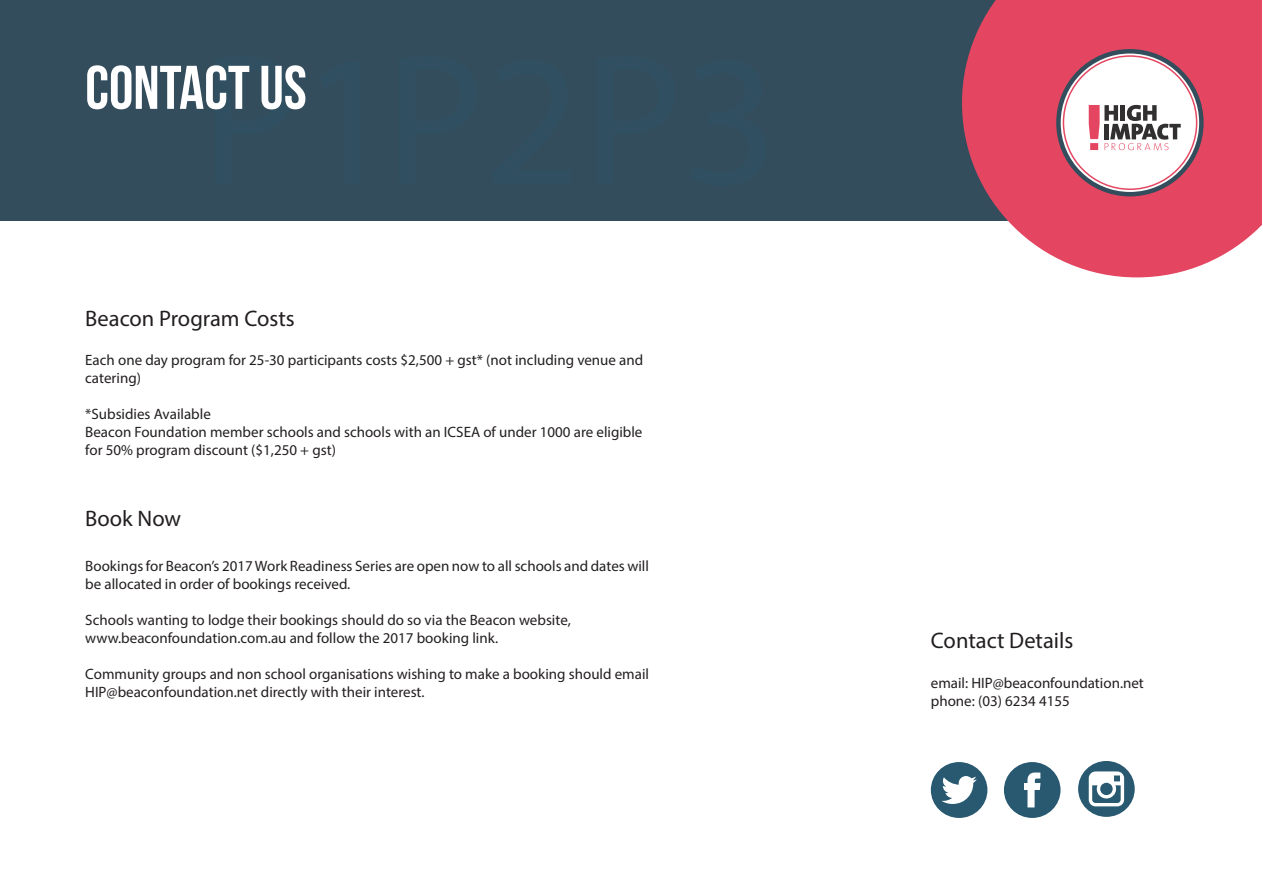
<style>
.page{position:relative;width:1263px;height:893px;background:#fff}
.page>*{position:absolute;margin:0;border:0;box-sizing:border-box;transform-origin:0 0}
.t1{font:61.5px "Bebas Neue";color:#fff}
.t2{font:22.5px "Myriad Pro";color:#231f20}
.t3{font:15px/18px "Myriad Pro";color:#231f20}
</style>
<div class="page">
<div style="left:0;top:0;width:1262px;height:220px;background:#334d5c"></div>
<svg style="left:962px;top:0;width:299px;height:277px;background:#dd5970"></svg>
<svg style="left:1058px;top:51px;width:143px;height:143px;background:#f0e9ec"></svg>
<div style="left:1056px;top:49px;width:147px;height:147px;border:4px solid #334d5c;border-radius:50%"></div>
<svg style="left:1089px;top:105px;width:92px;height:45px;background:#baa7ab"></svg>
<div style="left:931px;top:762px;width:56px;height:56px;background:#285971;border-radius:50%"></div>
<svg style="left:941px;top:776px;width:36px;height:28px"></svg>
<div style="left:1004px;top:762px;width:56px;height:56px;background:#285971;border-radius:50%"></div>
<svg style="left:1024px;top:772px;width:16px;height:35px"></svg>
<div style="left:1078px;top:761px;width:57px;height:56px;background:#285971;border-radius:50%"></div>
<svg style="left:1089px;top:771px;width:35px;height:35px"></svg>
<h1 class="t1" style="left:85px;top:54px;width:223px">CONTACT US</h1>
<h2 class="t2" style="left:85px;top:304px;width:211px">Beacon Program Costs</h2>
<p class="t3" style="left:85px;top:351px;width:559px">Each one day program for 25-30 participants costs $2,500 + gst* (not including venue and catering)</p>
<p class="t3" style="left:85px;top:405px;width:559px">*Subsidies Available<br>Beacon Foundation member schools and schools with an ICSEA of under 1000 are eligible for 50% program discount ($1,250 + gst)</p>
<h2 class="t2" style="left:85px;top:504px;width:97px">Book Now</h2>
<p class="t3" style="left:85px;top:556px;width:565px">Bookings for Beacon’s 2017 Work Readiness Series are open now to all schools and dates will be allocated in order of bookings received.</p>
<p class="t3" style="left:85px;top:610px;width:487px">Schools wanting to lodge their bookings should do so via the Beacon website, www.beaconfoundation.com.au and follow the 2017 booking link.</p>
<p class="t3" style="left:85px;top:664px;width:565px">Community groups and non school organisations wishing to make a booking should email<br>HIP@beaconfoundation.net directly with their interest.</p>
<h2 class="t2" style="left:931px;top:626px;width:144px">Contact Details</h2>
<p class="t3" style="left:931px;top:673px;width:215px">email: HIP@beaconfoundation.net phone: (03) 6234 4155</p>
</div>
